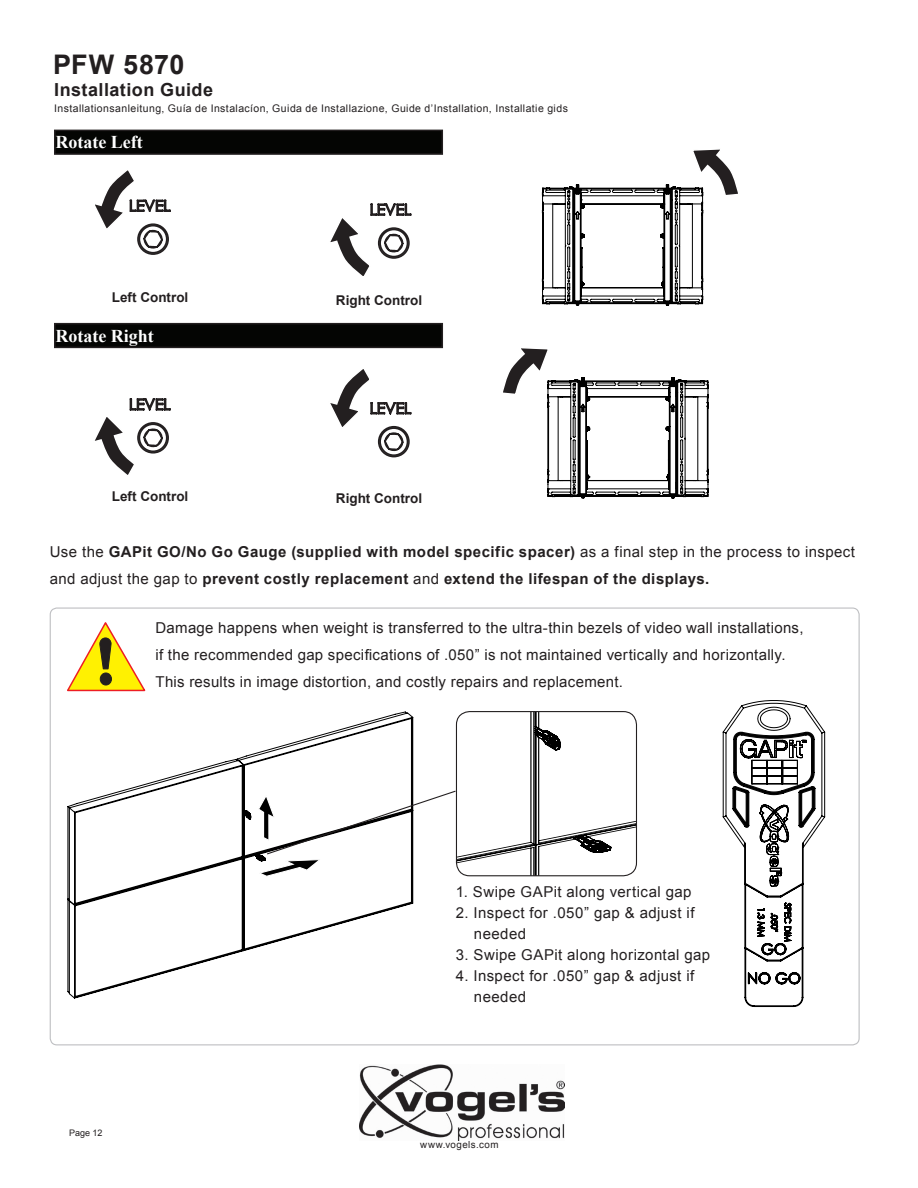
<style>
.page{position:relative;width:918px;height:1188px;background:#fff}
.page>*{position:absolute;margin:0;border:0;box-sizing:border-box;transform-origin:0 0}
.t1{font:700 27px "Arial";letter-spacing:.01em;color:#231f20}
.Heading_2_-_not_TOC{font:700 18px "Times New Roman";color:#fff}
.t2{font:700 18px "Arial";letter-spacing:.025em;color:#231f20}
.Installation_Guide_o{font:15px/27px "Arial";letter-spacing:.02em;color:#231f20}
.Installation_Guide_o-2{font:700 15px/27px "Arial";letter-spacing:.035em;color:#231f20}
.t3{font:700 13.5px "Arial";color:#231f20}
.t4{font:10.5px "Arial";letter-spacing:.04em;color:#231f20}
.t5{font:9.75px "Arial";letter-spacing:.045em;color:#231f20}
.t6{font:9px "Arial";color:#231f20}
.s1{font-weight:400}
</style>
<div class="page">
<img style="left:359px;top:1065px;width:206px;height:75px">
<svg style="left:67px;top:752px;width:346px;height:247px"></svg>
<svg style="left:258px;top:712px;width:378px;height:165px"></svg>
<svg style="left:67px;top:622px;width:79px;height:70px"></svg>
<div style="left:55px;top:130px;width:387px;height:24px;background:#040503"></div>
<div style="left:54px;top:130px;width:389px;height:25px;border:2px solid #231f20"></div>
<svg style="left:330px;top:203px;width:82px;height:73px"></svg>
<svg style="left:95px;top:170px;width:76px;height:85px"></svg>
<div style="left:55px;top:324px;width:387px;height:23px;background:#040503"></div>
<div style="left:54px;top:323px;width:389px;height:25px;border:2px solid #231f20"></div>
<svg style="left:94px;top:398px;width:77px;height:77px"></svg>
<svg style="left:330px;top:369px;width:82px;height:89px"></svg>
<svg style="left:723px;top:700px;width:102px;height:307px"></svg>
<svg style="left:542px;top:149px;width:196px;height:157px"></svg>
<svg style="left:503px;top:348px;width:205px;height:150px"></svg>
<h1 class="t1" style="left:53px;top:47px;width:133px">PFW 5870</h1>
<p class="t2" style="left:54px;top:77px;width:161px">Installation Guide</p>
<p class="t4" style="left:54px;top:102px;width:515px">Installationsanleitung, Guía de Instalacíon, Guida de Installazione, Guide d’Installation, Installatie gids</p>
<p class="Heading_2_-_not_TOC" style="left:56px;top:130px;width:89px">Rotate Left</p>
<p class="t3" style="left:112px;top:288px;width:78px">Left Control</p>
<p class="t3" style="left:336px;top:291px;width:88px">Right Control</p>
<p class="Heading_2_-_not_TOC" style="left:56px;top:323px;width:100px">Rotate Right</p>
<p class="t3" style="left:112px;top:487px;width:78px">Left Control</p>
<p class="t3" style="left:336px;top:490px;width:88px">Right Control</p>
<p class="Installation_Guide_o-2" style="left:50px;top:539px;width:807px"><span class="s1">Use the</span> GAPit GO/No Go Gauge (supplied with model specific spacer) <span class="s1">as a final step in the process to inspect and adjust the gap to</span> prevent costly replacement <span class="s1">and</span> extend the lifespan of the displays.</p>
<p class="Installation_Guide_o" style="left:156px;top:614px;width:649px">Damage happens when weight is transferred to the ultra-thin bezels of video wall installations, if the recommended gap specifications of .050” is not maintained vertically and horizontally.<br>This results in image distortion, and costly repairs and replacement.</p>
<p class="t6" style="left:69px;top:1127px;width:35px">Page 12</p>
<p class="Installation_Guide_o" style="left:456px;top:878px;width:237px">1. Swipe GAPit along vertical gap</p>
<p class="Installation_Guide_o" style="left:456px;top:899px;width:240px">2. Inspect for .050” gap &amp; adjust if</p>
<p class="Installation_Guide_o" style="left:474px;top:920px;width:54px">needed</p>
<p class="Installation_Guide_o" style="left:456px;top:941px;width:256px">3. Swipe GAPit along horizontal gap</p>
<p class="Installation_Guide_o" style="left:456px;top:962px;width:240px">4. Inspect for .050” gap &amp; adjust if</p>
<p class="Installation_Guide_o" style="left:474px;top:983px;width:54px">needed</p>
<p class="t5" style="left:420px;top:1138px;width:80px">www.vogels.com</p>
</div>
